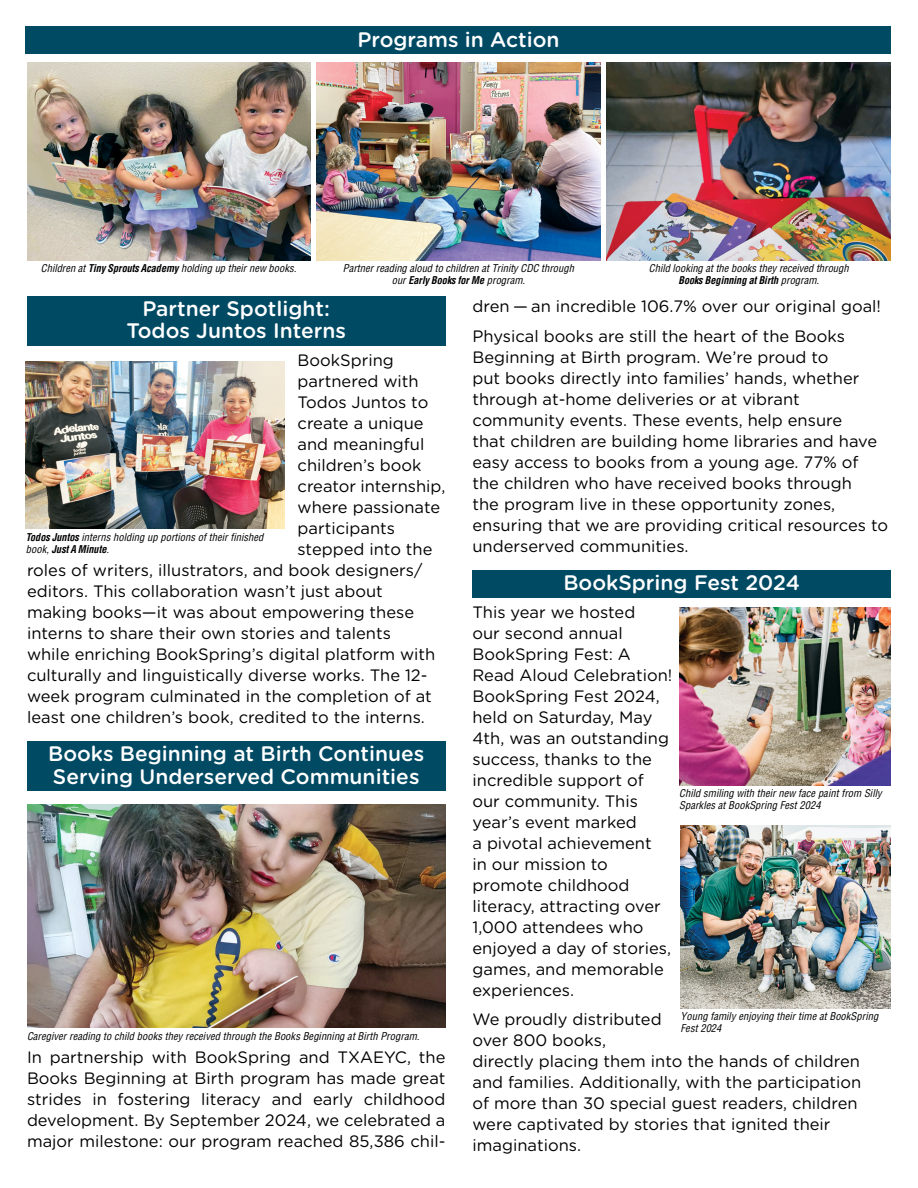
<style>
.page{position:relative;width:918px;height:1188px;background:#fff}
.page>*{position:absolute;margin:0;border:0;box-sizing:border-box;transform-origin:0 0}
.t1{font:500 21px/22.5px "Gotham Rounded";color:#fff;text-align:center}
.t2{font:16.5px/21px "Gotham Rounded";color:#000}
.t3{font:italic condensed 10.5px/12px "Helvetica";letter-spacing:.005em;color:#000}
.s1{font-weight:700}
</style>
<div class="page">
<div style="left:27px;top:296px;width:419px;height:50px;background:#004a64"></div>
<div style="left:27px;top:741px;width:419px;height:50px;background:#004a64"></div>
<div style="left:472px;top:570px;width:419px;height:27px;background:#004a64"></div>
<div style="left:26px;top:27px;width:865px;height:27px;background:#004a64"></div>
<img style="left:27px;top:62px;width:283px;height:198px">
<img style="left:316px;top:62px;width:285px;height:198px">
<img style="left:607px;top:62px;width:284px;height:198px">
<img style="left:681px;top:826px;width:210px;height:182px">
<img style="left:679px;top:608px;width:212px;height:177px">
<img style="left:27px;top:805px;width:419px;height:222px">
<img style="left:26px;top:362px;width:258px;height:167px">
<p class="t1" style="left:357px;top:27px;width:204px">Programs in Action</p>
<p class="t3" style="left:41px;top:262px;width:257px">Children at <span class="s1">Tiny Sprouts Academy</span> holding up their new books.</p>
<p class="t3" style="left:343px;top:262px;width:232px;text-align:center">Partner reading aloud to children at Trinity CDC through our <span class="s1">Early Books for Me</span> program.</p>
<p class="t3" style="left:649px;top:262px;width:201px;text-align:center">Child looking at the books they received through<br><span class="s1">Books Beginning at Birth</span> program.</p>
<p class="t1" style="left:127px;top:296px;width:221px">Partner Spotlight:<br>Todos Juntos Interns</p>
<p class="t2" style="left:298px;top:349px;width:98px">BookSpring</p>
<p class="t2" style="left:298px;top:370px;width:123px">partnered with</p>
<p class="t2" style="left:298px;top:391px;width:132px">Todos Juntos to</p>
<p class="t2" style="left:298px;top:412px;width:128px">create a unique</p>
<p class="t2" style="left:298px;top:433px;width:128px">and meaningful</p>
<p class="t2" style="left:298px;top:454px;width:125px">children’s book</p>
<p class="t2" style="left:298px;top:475px;width:149px">creator internship,</p>
<p class="t2" style="left:298px;top:496px;width:144px">where passionate</p>
<p class="t2" style="left:298px;top:517px;width:99px">participants</p>
<p class="t2" style="left:298px;top:538px;width:136px">stepped into the</p>
<p class="t2" style="left:27px;top:559px;width:397px">roles of writers, illustrators, and book designers/</p>
<p class="t2" style="left:27px;top:580px;width:357px">editors. This collaboration wasn’t just about</p>
<p class="t2" style="left:27px;top:601px;width:389px">making books—it was about empowering these</p>
<p class="t2" style="left:27px;top:622px;width:365px">interns to share their own stories and talents</p>
<p class="t2" style="left:27px;top:643px;width:410px">while enriching BookSpring’s digital platform with</p>
<p class="t2" style="left:27px;top:664px;width:402px">culturally and linguistically diverse works. The 12-</p>
<p class="t2" style="left:27px;top:685px;width:406px">week program culminated in the completion of at</p>
<p class="t2" style="left:27px;top:706px;width:400px">least one children’s book, credited to the interns.</p>
<p class="t1" style="left:48px;top:741px;width:378px;text-align:left">Books Beginning at Birth Continues<br>Serving Underserved Communities</p>
<p class="t3" style="left:26px;top:531px;width:239px"><span class="s1">Todos Juntos</span> interns holding up portions of their finished book, <span class="s1">Just A Minute</span>.</p>
<p class="t3" style="left:27px;top:1030px;width:394px">Caregiver reading to child books they received through the Books Beginning at Birth Program.</p>
<p class="t2" style="left:27px;top:1046px;width:420px;text-align:justify">In partnership with BookSpring and TXAEYC, the Books Beginning at Birth program has made great strides in fostering literacy and early childhood development. By September 2024, we celebrated a major milestone: our program reached 85,386 chil-</p>
<p class="t2" style="left:472px;top:291px;width:410px;line-height:29.7px">dren — an incredible 106.7% over our original goal!<br>Physical books are still the heart of the Books</p>
<p class="t2" style="left:472px;top:346px;width:417px">Beginning at Birth program. We’re proud to<br>put books directly into families’ hands, whether through at-home deliveries or at vibrant community events. These events, help ensure<br>that children are building home libraries and have easy access to books from a young age. 77% of the children who have received books through<br>the program live in these opportunity zones, ensuring that we are providing critical resources to underserved communities.</p>
<p class="t1" style="left:563px;top:570px;width:238px">BookSpring Fest 2024</p>
<p class="t2" style="left:472px;top:601px;width:201px">This year we hosted<br>our second annual<br>BookSpring Fest: A<br>Read Aloud Celebration!<br>BookSpring Fest 2024, held on Saturday, May<br>4th, was an outstanding success, thanks to the incredible support of our community. This year’s event marked<br>a pivotal achievement<br>in our mission to promote childhood literacy, attracting over<br>1,000 attendees who enjoyed a day of stories, games, and memorable experiences.</p>
<p class="t2" style="left:472px;top:1008px;width:390px">We proudly distributed<br>over 800 books,<br>directly placing them into the hands of children and families. Additionally, with the participation of more than 30 special guest readers, children were captivated by stories that ignited their imaginations.</p>
<p class="t3" style="left:679px;top:787px;width:204px">Child smiling with their new face paint from Silly<br>Sparkles at BookSpring Fest 2024</p>
<p class="t3" style="left:681px;top:1010px;width:199px">Young family enjoying their time at BookSpring<br>Fest 2024</p>
</div>
